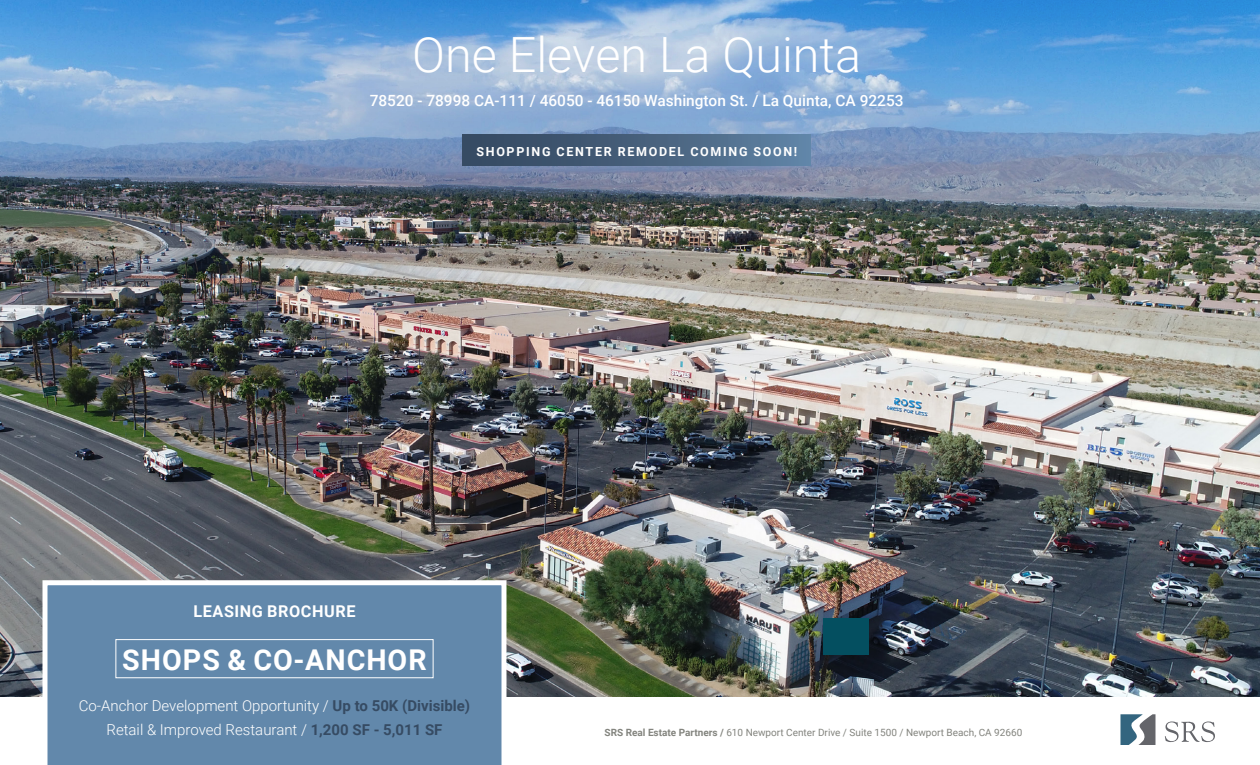
<style>
.page{position:relative;width:1260px;height:765px;background:#fff}
.page>*{position:absolute;margin:0;border:0;box-sizing:border-box;transform-origin:0 0}
.t1{font:300 48.62px "Roboto";color:#fff}
.t2{font:700 28.62px "Roboto";letter-spacing:.035em;color:#fff}
.t3{font:700 16.25px "Roboto";letter-spacing:.035em;color:#fff}
.t4{font:500 15.5px "Roboto";color:#fff}
.t5{font:300 15px "Roboto";color:#fff}
.t6{font:700 12.5px "Roboto";letter-spacing:.135em;color:#fff}
.t7{font:10px "Roboto";color:#83847e}
.s1{font-weight:700;color:#364b63}
.s2{font-weight:700}
</style>
<div class="page">
<img style="left:0;top:405px;width:1260px;height:291px">
<img style="left:0;top:0;width:1260px;height:405px">
<div style="left:42px;top:580px;width:465px;height:185px;background:#6288ab"></div>
<div style="left:116px;top:639px;width:317px;height:39px;border:1px solid #fff"></div>
<svg style="left:1165px;top:721px;width:50px;height:21px"></svg>
<svg style="left:1121px;top:714px;width:35px;height:31px"></svg>
<div style="left:823px;top:618px;width:46px;height:37px;background:#044f60"></div>
<div style="left:463px;top:134px;width:348px;height:31px;background:linear-gradient(to right,#31445b,#5f81a2)"></div>
<p class="t1" style="left:412px;top:21px;width:450px">One Eleven La Quinta</p>
<p class="t4" style="left:370px;top:90px;width:535px">78520 - 78998 CA-111 / 46050 - 46150 Washington St. / La Quinta, CA 92253</p>
<p class="t6" style="left:476px;top:143px;width:322px">SHOPPING CENTER REMODEL COMING SOON!</p>
<p class="t3" style="left:193px;top:600px;width:164px">LEASING BROCHURE</p>
<p class="t2" style="left:122px;top:639px;width:306px">SHOPS &amp; CO-ANCHOR</p>
<p class="t5" style="left:79px;top:696px;width:393px">Co-Anchor Development Opportunity / <span class="s1">Up to 50K (Divisible)</span></p>
<p class="t5" style="left:107px;top:719px;width:338px">Retail &amp; Improved Restaurant / <span class="s1">1,200 SF - 5,011 SF</span></p>
<p class="t7" style="left:605px;top:725px;width:419px"><span class="s2">SRS Real Estate Partners /</span> 610 Newport Center Drive / Suite 1500 / Newport Beach, CA 92660</p>
</div>
